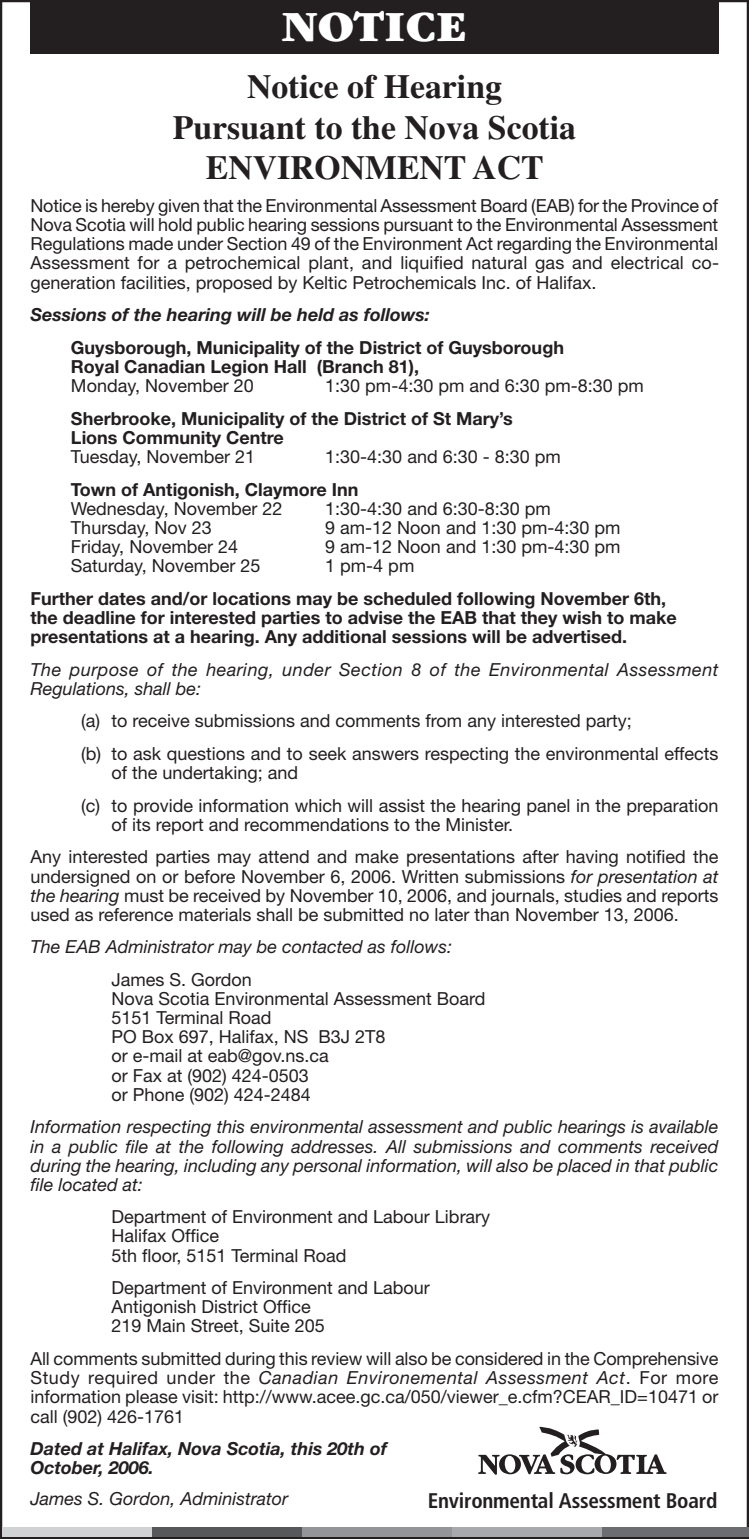
<style>
.page{position:relative;width:749px;height:1539px;background:#fff}
.page>*{position:absolute;margin:0;border:0;box-sizing:border-box;transform-origin:0 0}
.t1{font:900 45px "Garamond";color:#fff}
.t2{font:700 33.75px/40.5px "Times";color:#231f20;text-align:center}
.t3{font:700 condensed 21.15px "Frutiger";letter-spacing:-.01em;color:#231f20}
.t4{font:18px/19.1px "Helvetica Neue";color:#231f20}
.t5{font:700 18px/19.1px "Helvetica Neue";color:#231f20}
.t6{font:italic 18px/19.1px "Helvetica Neue";color:#231f20;text-align:justify}
.t7{font:italic 700 18px/19.1px "Helvetica Neue";color:#231f20}
.t8{font:italic 18px/19.1px "Helvetica Neue";letter-spacing:.025em;color:#231f20}
.s1{font-style:italic}
</style>
<div class="page">
<div style="left:2px;top:1527px;width:150px;height:10px;background:#d1d2d4"></div>
<div style="left:152px;top:1527px;width:150px;height:10px;background:#57585a"></div>
<div style="left:302px;top:1527px;width:150px;height:10px;background:#939598"></div>
<div style="left:452px;top:1527px;width:150px;height:10px;background:#a8a9ad"></div>
<div style="left:602px;top:1527px;width:147px;height:10px;background:#6c6d70"></div>
<svg style="left:478px;top:1426px;width:189px;height:49px"></svg>
<div style="left:30px;top:0;width:688px;height:54px;background:#231f20"></div>
<h1 class="t1" style="left:282px;top:3px;width:186px">NOTICE</h1>
<h2 class="t2" style="left:173px;top:66px;width:405px">Notice of Hearing<br>Pursuant to the Nova Scotia<br>ENVIRONMENT ACT</h2>
<p class="t4" style="left:30px;top:196px;width:690px;text-align:justify">Notice is hereby given that the Environmental Assessment Board (EAB) for the Province of Nova Scotia will hold public hearing sessions pursuant to the Environmental Assessment Regulations made under Section 49 of the Environment Act regarding the Environmental Assessment for a petrochemical plant, and liquified natural gas and electrical co&shy;generation facilities, proposed by Keltic Petrochemicals Inc. of Halifax.</p>
<p class="t7" style="left:30px;top:305px;width:401px">Sessions of the hearing will be held as follows:</p>
<p class="t5" style="left:71px;top:337px;width:494px">Guysborough, Municipality of the District of Guysborough<br>Royal Canadian Legion Hall (Branch 81),</p>
<p class="t4" style="left:71px;top:376px;width:184px">Monday, November 20</p>
<p class="t4" style="left:325px;top:376px;width:320px">1:30 pm-4:30 pm and 6:30 pm-8:30 pm</p>
<p class="t5" style="left:71px;top:408px;width:443px">Sherbrooke, Municipality of the District of St Mary’s<br>Lions Community Centre</p>
<p class="t4" style="left:71px;top:447px;width:186px">Tuesday, November 21</p>
<p class="t4" style="left:325px;top:447px;width:237px">1:30-4:30 and 6:30 - 8:30 pm</p>
<p class="t5" style="left:71px;top:479px;width:289px">Town of Antigonish, Claymore Inn</p>
<p class="t4" style="left:71px;top:498px;width:213px">Wednesday, November 22</p>
<p class="t4" style="left:325px;top:498px;width:227px">1:30-4:30 and 6:30-8:30 pm</p>
<p class="t4" style="left:71px;top:517px;width:142px">Thursday, Nov 23</p>
<p class="t4" style="left:325px;top:517px;width:297px">9 am-12 Noon and 1:30 pm-4:30 pm</p>
<p class="t4" style="left:71px;top:537px;width:169px">Friday, November 24</p>
<p class="t4" style="left:325px;top:537px;width:297px">9 am-12 Noon and 1:30 pm-4:30 pm</p>
<p class="t4" style="left:71px;top:556px;width:191px">Saturday, November 25</p>
<p class="t4" style="left:325px;top:556px;width:91px">1 pm-4 pm</p>
<p class="t5" style="left:30px;top:588px;width:648px">Further dates and/or locations may be scheduled following November 6th, the deadline for interested parties to advise the EAB that they wish to make presentations at a hearing. Any additional sessions will be advertised.</p>
<p class="t8" style="left:30px;top:659px;width:689px">The purpose of the hearing, under Section 8 of the Environmental Assessment<br>Regulations, shall be:</p>
<p class="t4" style="left:81px;top:704px;width:639px;line-height:32.6px">(a) to receive submissions and comments from any interested party;<br>(b) to ask questions and to seek answers respecting the environmental effects</p>
<p class="t4" style="left:81px;top:756px;width:639px;line-height:32.6px;text-indent:30px">of the undertaking; and<br>(c) to provide information which will assist the hearing panel in the preparation</p>
<p class="t4" style="left:30px;top:808px;width:689px;line-height:32.6px;text-indent:81px">of its report and recommendations to the Minister.<br>Any interested parties may attend and make presentations after having notified the</p>
<p class="t4" style="left:30px;top:866px;width:689px;text-align:justify">undersigned on or before November 6, 2006. Written submissions <span class="s1">for presentation at the hearing</span> must be received by November 10, 2006, and journals, studies and reports used as reference materials shall be submitted no later than November 13, 2006.</p>
<p class="t6" style="left:30px;top:937px;width:423px">The EAB Administrator may be contacted as follows:</p>
<p class="t4" style="left:111px;top:970px;width:376px">James S. Gordon<br>Nova Scotia Environmental Assessment Board<br>5151 Terminal Road<br>PO Box 697, Halifax, NS B3J 2T8<br>or e-mail at eab@gov.ns.ca<br>or Fax at (902) 424-0503<br>or Phone (902) 424-2484</p>
<p class="t6" style="left:30px;top:1117px;width:690px">Information respecting this environmental assessment and public hearings is available in a public file at the following addresses. All submissions and comments received during the hearing, including any personal information, will also be placed in that public file located at:</p>
<p class="t4" style="left:111px;top:1207px;width:380px">Department of Environment and Labour Library<br>Halifax Office<br>5th floor, 5151 Terminal Road</p>
<p class="t4" style="left:111px;top:1278px;width:320px">Department of Environment and Labour<br>Antigonish District Office<br>219 Main Street, Suite 205</p>
<p class="t4" style="left:30px;top:1349px;width:689px;text-align:justify">All comments submitted during this review will also be considered in the Comprehensive Study required under the <span class="s1">Canadian Environemental Assessment Act</span>. For more information please visit: http://www.acee.gc.ca/050/viewer_e.cfm?CEAR_ID=10471 or call (902) 426-1761</p>
<p class="t7" style="left:30px;top:1439px;width:358px">Dated at Halifax, Nova Scotia, this 20th of<br>October, 2006.</p>
<p class="t6" style="left:30px;top:1488px;width:259px">James S. Gordon, Administrator</p>
<p class="t3" style="left:428px;top:1488px;width:291px">Environmental Assessment Board</p>
</div>
